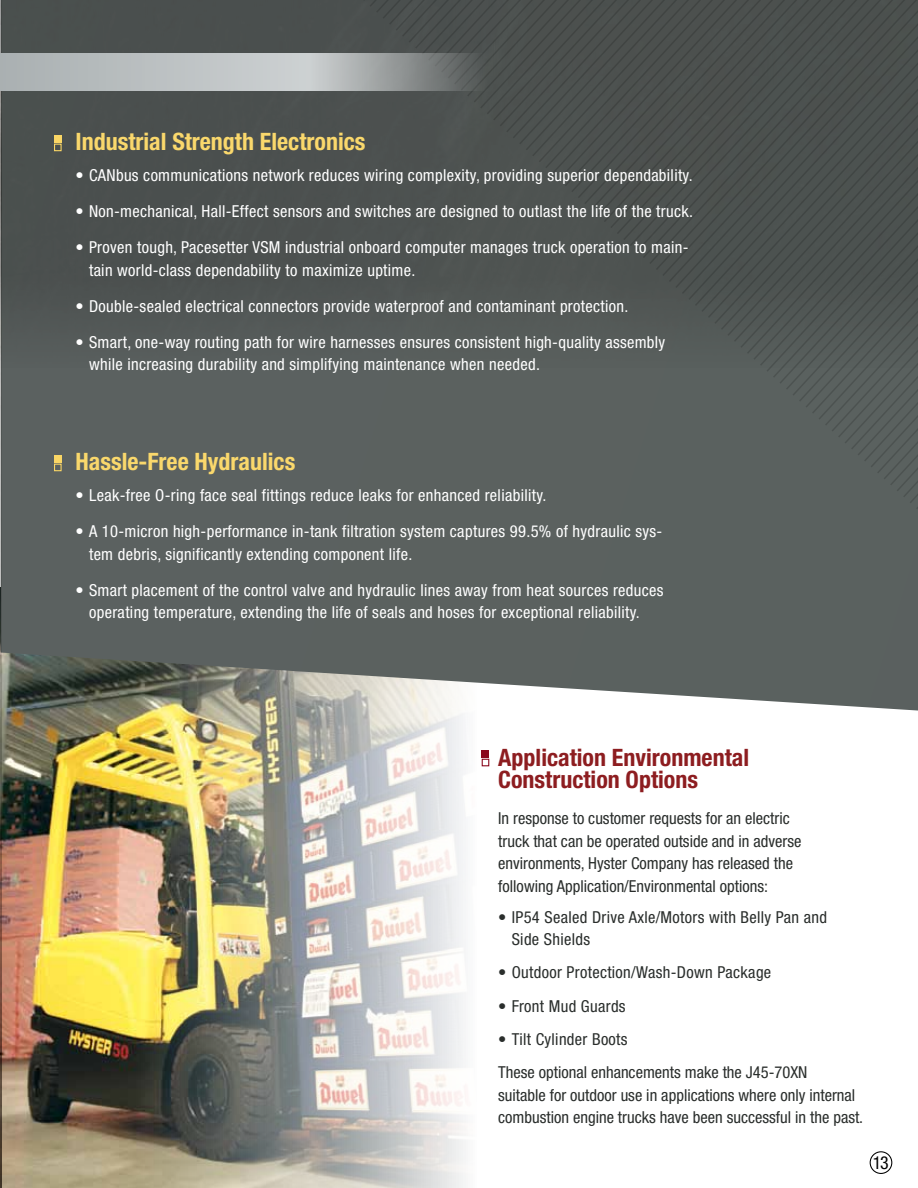
<style>
.page{position:relative;width:918px;height:1188px;background:#fff}
.page>*{position:absolute;margin:0;border:0;box-sizing:border-box;transform-origin:0 0}
.t1{font:700 condensed 24px "Helvetica Neue LT Std";color:#fad86c}
.t2{font:700 condensed 24px/22.5px "Helvetica Neue LT Std";color:#8d1d20}
.t3{font:condensed 17.85px "Helvetica Neue LT Std";color:#000}
.t4{font:condensed 16.5px/22.5px "Helvetica Neue LT Std";letter-spacing:.02em;color:#fff}
.t5{font:condensed 16.5px/22.5px "Helvetica Neue LT Std";color:#2a2e2c}
.t6{font:condensed 16.5px/22.5px "Helvetica Neue LT Std";letter-spacing:.02em;color:#2a2e2c}
</style>
<div class="page">
<img style="left:1px;top:711px;width:489px;height:477px">
<svg style="left:1px;top:508px;width:917px;height:203px;background:#656b68"></svg>
<img style="left:0;top:508px;width:1px;height:680px">
<img style="left:0;top:0;width:362px;height:508px">
<svg style="left:362px;top:0;width:556px;height:511px;background:#505654"></svg>
<div style="left:870px;top:1151px;width:22px;height:23px;border:1px solid #000;border-radius:50%"></div>
<div style="left:54px;top:135px;width:8px;height:8px;background:#fad665"></div>
<div style="left:54px;top:144px;width:8px;height:7px;border:1px solid #fad665"></div>
<div style="left:54px;top:455px;width:8px;height:8px;background:#fad665"></div>
<div style="left:54px;top:464px;width:8px;height:7px;border:1px solid #fad665"></div>
<svg style="left:0;top:54px;width:727px;height:36px;background:#8c9090"></svg>
<div style="left:482px;top:750px;width:7px;height:8px;background:#89071c"></div>
<div style="left:482px;top:759px;width:7px;height:7px;border:1px solid #89071c"></div>
<h1 class="t1" style="left:76px;top:126px;width:291px">Industrial Strength Electronics</h1>
<p class="t4" style="left:76px;top:164px;width:619px">• CANbus communications network reduces wiring complexity, providing superior dependability.</p>
<p class="t4" style="left:76px;top:200px;width:619px">• Non-mechanical, Hall-Effect sensors and switches are designed to outlast the life of the truck.</p>
<p class="t4" style="left:89px;top:236px;width:601px;text-indent:-13px">• Proven tough, Pacesetter VSM industrial onboard computer manages truck operation to main&shy;tain world-class dependability to maximize uptime.</p>
<p class="t4" style="left:76px;top:295px;width:554px">• Double-sealed electrical connectors provide waterproof and contaminant protection.</p>
<p class="t4" style="left:89px;top:331px;width:578px;text-indent:-13px">• Smart, one-way routing path for wire harnesses ensures consistent high-quality assembly while increasing durability and simplifying maintenance when needed.</p>
<h1 class="t1" style="left:76px;top:447px;width:221px">Hassle-Free Hydraulics</h1>
<p class="t4" style="left:76px;top:484px;width:472px">• Leak-free O-ring face seal fittings reduce leaks for enhanced reliability.</p>
<p class="t4" style="left:89px;top:520px;width:575px;text-indent:-13px">• A 10-micron high-performance in-tank filtration system captures 99.5% of hydraulic sys&shy;tem debris, significantly extending component life.</p>
<p class="t4" style="left:89px;top:579px;width:576px;text-indent:-13px">• Smart placement of the control valve and hydraulic lines away from heat sources reduces operating temperature, extending the life of seals and hoses for exceptional reliability.</p>
<h1 class="t2" style="left:498px;top:746px;width:252px">Application Environmental<br>Construction Options</h1>
<p class="t5" style="left:498px;top:807px;width:305px">In response to customer requests for an electric truck that can be operated outside and in adverse environments, Hyster Company has released the following Application/Environmental options:</p>
<p class="t6" style="left:512px;top:905px;width:317px;text-indent:-13px">• IP54 Sealed Drive Axle/Motors with Belly Pan and<br>Side Shields</p>
<p class="t6" style="left:498px;top:961px;width:275px">• Outdoor Protection/Wash-Down Package</p>
<p class="t6" style="left:498px;top:994px;width:129px">• Front Mud Guards</p>
<p class="t5" style="left:498px;top:1022px;width:311px;line-height:33.3px">• Tilt Cylinder Boots<br>These optional enhancements make the J45-70XN</p>
<p class="t5" style="left:498px;top:1084px;width:367px">suitable for outdoor use in applications where only internal combustion engine trucks have been successful in the past.</p>
<p class="t3" style="left:873px;top:1152px;width:17px">13</p>
</div>
